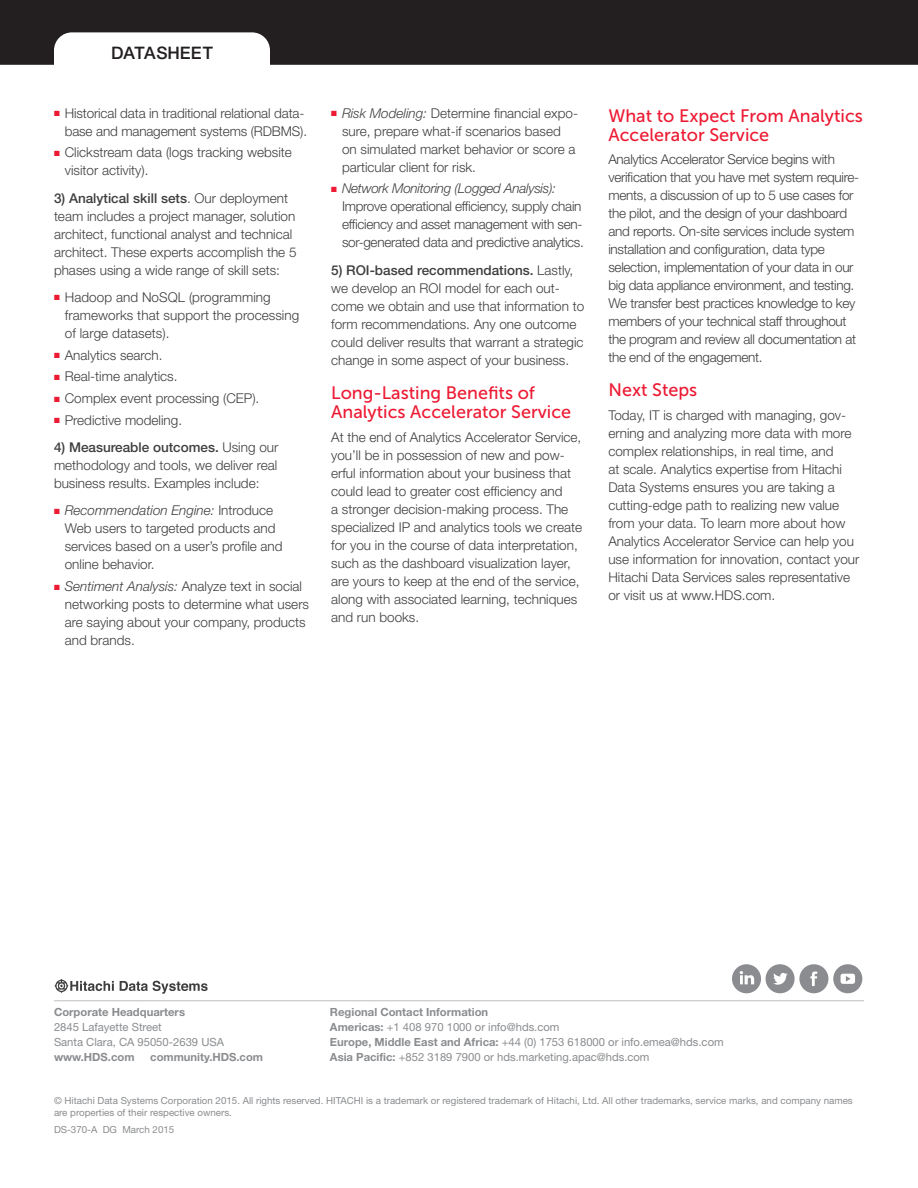
<style>
.page{position:relative;width:918px;height:1188px;background:#fff}
.page>*{position:absolute;margin:0;border:0;box-sizing:border-box;transform-origin:0 0}
.t1{font:18px/19.5px "Museo Sans 500";color:#ed1a33}
.t2{font:500 17.25px "Helvetica Neue LT Std";color:#231f20}
.t3{font:300 13.5px/18px "Helvetica Neue LT Std";color:#3e3e3f}
.t4{font:300 13.5px/18px "Helvetica Neue LT Std";letter-spacing:-.02em;color:#3e3e3f}
.t5{font:11.25px/15px "Helvetica Neue LT Std";color:#8a8c8f}
.t6{font:700 11.25px "Helvetica Neue LT Std";color:#8a8c8f}
.t7{font:9.75px/12px "Helvetica Neue LT Std";color:#8a8c8f}
.s1{color:#ed1a33}
.s2{font-weight:500}
.s3{font-style:italic}
.s4{font-weight:700}
</style>
<div class="page">
<svg style="left:0;top:0;width:918px;height:65px;background:#3d393a"></svg>
<hr style="left:54px;top:1000px;width:810px;height:1px;background:#bcbdc0">
<svg style="left:54px;top:978px;width:60px;height:15px"></svg>
<svg style="left:120px;top:981px;width:88px;height:13px"></svg>
<div style="left:732px;top:964px;width:29px;height:29px;background:#8a8c8f;border-radius:50%"></div>
<svg style="left:740px;top:971px;width:14px;height:13px"></svg>
<div style="left:766px;top:964px;width:29px;height:29px;background:#8a8c8f;border-radius:50%"></div>
<svg style="left:773px;top:973px;width:15px;height:12px"></svg>
<div style="left:799px;top:964px;width:29px;height:29px;background:#8a8c8f;border-radius:50%"></div>
<svg style="left:810px;top:972px;width:7px;height:14px"></svg>
<div style="left:833px;top:964px;width:29px;height:29px;background:#8a8c8f;border-radius:50%"></div>
<svg style="left:841px;top:974px;width:14px;height:10px"></svg>
<p class="t2" style="left:111px;top:42px;width:103px">DATASHEET</p>
<p class="t3" style="left:54px;top:104px;width:255px;text-align:right"><span class="s1">■</span> Historical data in traditional relational data&shy;base and management systems (RDBMS).</p>
<p class="t3" style="left:65px;top:143px;width:229px;text-indent:-11px"><span class="s1">■</span> Clickstream data (logs tracking website visitor activity).</p>
<p class="t3" style="left:54px;top:189px;width:244px"><span class="s2">3) Analytical skill sets</span>. Our deployment team includes a project manager, solution architect, functional analyst and technical architect. These experts accomplish the 5 phases using a wide range of skill sets:</p>
<p class="t3" style="left:65px;top:288px;width:236px;text-indent:-11px"><span class="s1">■</span> Hadoop and NoSQL (programming frameworks that support the processing of large datasets).</p>
<p class="t3" style="left:54px;top:345px;width:110px"><span class="s1">■</span> Analytics search.</p>
<p class="t3" style="left:54px;top:367px;width:125px"><span class="s1">■</span> Real-time analytics.</p>
<p class="t3" style="left:54px;top:389px;width:207px"><span class="s1">■</span> Complex event processing (CEP).</p>
<p class="t3" style="left:54px;top:411px;width:130px"><span class="s1">■</span> Predictive modeling.</p>
<p class="t3" style="left:54px;top:438px;width:226px;text-align:justify"><span class="s2">4) Measureable outcomes.</span> Using our methodology and tools, we deliver real business results. Examples include:</p>
<p class="t3" style="left:65px;top:501px;width:219px;text-indent:-11px"><span class="s1">■</span> <span class="s3">Recommendation Engine:</span> Introduce<br>Web users to targeted products and services based on a user’s profile and online behavior.</p>
<p class="t3" style="left:65px;top:577px;width:246px;text-indent:-11px"><span class="s1">■</span> <span class="s3">Sentiment Analysis:</span> Analyze text in social networking posts to determine what users are saying about your company, products and brands.</p>
<p class="t3" style="left:342px;top:104px;width:238px;text-indent:-11px"><span class="s1">■</span> <span class="s3">Risk Modeling:</span> Determine financial expo&shy;sure, prepare what-if scenarios based on simulated market behavior or score a particular client for risk.</p>
<p class="t4" style="left:342px;top:179px;width:243px;text-indent:-11px"><span class="s1">■</span> <span class="s3">Network Monitoring (Logged Analysis):<br></span>Improve operational efficiency, supply chain efficiency and asset management with sen&shy;sor-generated data and predictive analytics.</p>
<p class="t3" style="left:331px;top:260px;width:255px"><span class="s2">5) ROI-based recommendations.</span> Lastly, we develop an ROI model for each out&shy;come we obtain and use that information to form recommendations. Any one outcome could deliver results that warrant a strategic change in some aspect of your business.</p>
<h1 class="t1" style="left:331px;top:383px;width:241px">Long-Lasting Benefits of<br>Analytics Accelerator Service</h1>
<p class="t3" style="left:331px;top:427px;width:252px">At the end of Analytics Accelerator Service, you’ll be in possession of new and pow&shy;erful information about your business that could lead to greater cost efficiency and<br>a stronger decision-making process. The specialized IP and analytics tools we create for you in the course of data interpretation, such as the dashboard visualization layer, are yours to keep at the end of the service, along with associated learning, techniques and run books.</p>
<h1 class="t1" style="left:608px;top:106px;width:256px">What to Expect From Analytics<br>Accelerator Service</h1>
<p class="t4" style="left:608px;top:150px;width:252px">Analytics Accelerator Service begins with verification that you have met system require&shy;ments, a discussion of up to 5 use cases for the pilot, and the design of your dashboard and reports. On-site services include system installation and configuration, data type selection, implementation of your data in our big data appliance environment, and testing.<br>We transfer best practices knowledge to key members of your technical staff throughout the program and review all documentation at the end of the engagement.</p>
<h1 class="t1" style="left:608px;top:381px;width:90px">Next Steps</h1>
<p class="t3" style="left:608px;top:406px;width:253px">Today, IT is charged with managing, gov&shy;erning and analyzing more data with more complex relationships, in real time, and<br>at scale. Analytics expertise from Hitachi Data Systems ensures you are taking a cutting-edge path to realizing new value from your data. To learn more about how Analytics Accelerator Service can help you use information for innovation, contact your Hitachi Data Services sales representative or visit us at www.HDS.com.</p>
<p class="t6" style="left:54px;top:1005px;width:133px">Corporate Headquarters</p>
<p class="t5" style="left:54px;top:1020px;width:172px">2845 Lafayette Street<br>Santa Clara, CA 95050-2639 USA</p>
<p class="t6" style="left:54px;top:1050px;width:82px">www.HDS.com</p>
<p class="t6" style="left:150px;top:1050px;width:114px">community.HDS.com</p>
<p class="t5" style="left:330px;top:1005px;width:395px"><span class="s4">Regional Contact Information<br>Americas:</span> +1 408 970 1000 or info@hds.com<br><span class="s4">Europe, Middle East and Africa:</span> +44 (0) 1753 618000 or info.emea@hds.com <span class="s4">Asia Pacific:</span> +852 3189 7900 or hds.marketing.apac@hds.com</p>
<p class="t7" style="left:54px;top:1095px;width:800px">© Hitachi Data Systems Corporation 2015. All rights reserved. HITACHI is a trademark or registered trademark of Hitachi, Ltd. All other trademarks, service marks, and company names are properties of their respective owners.</p>
<p class="t7" style="left:54px;top:1123px;width:122px">DS-370-A DG March 2015</p>
</div>
